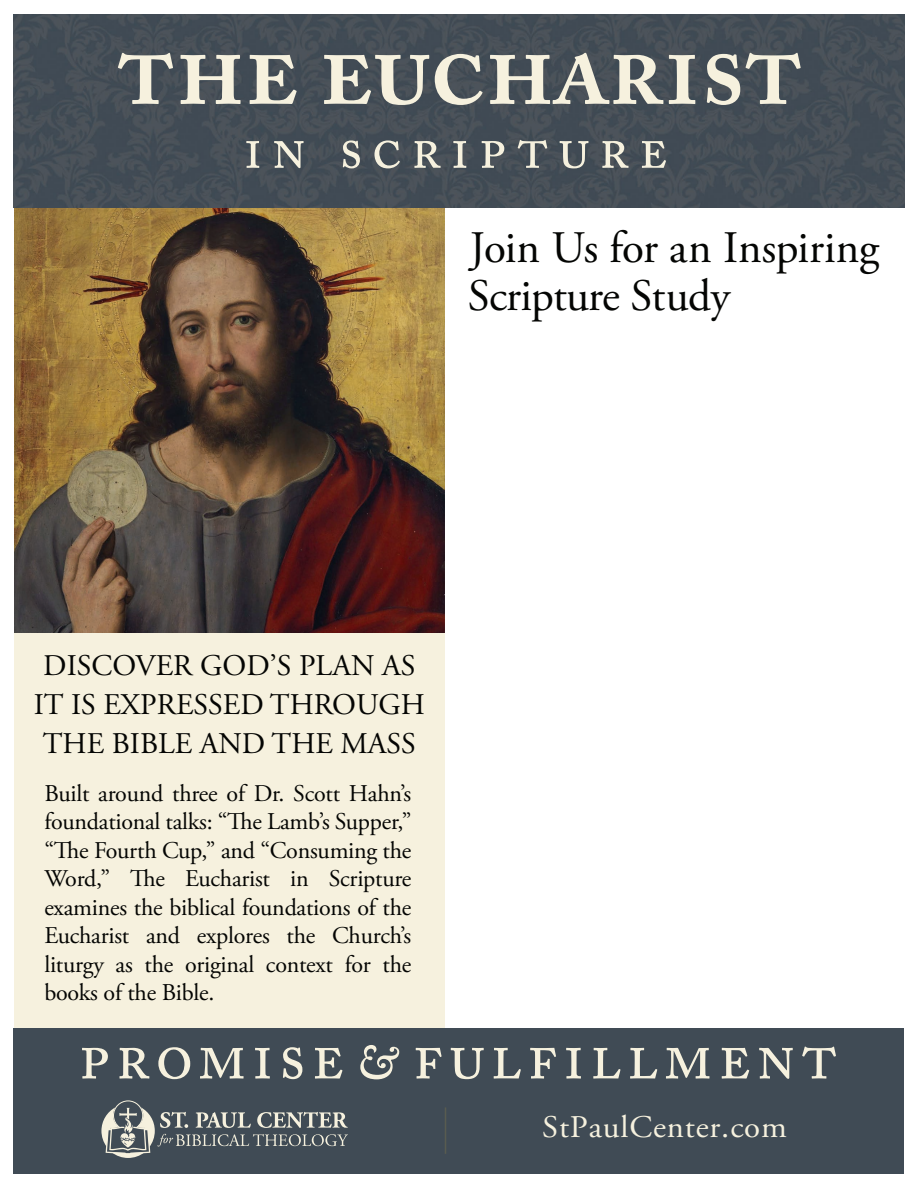
<style>
.page{position:relative;width:918px;height:1188px;background:#fff}
.page>*{position:absolute;margin:0;border:0;box-sizing:border-box;transform-origin:0 0}
.t1{font:45px/48px "Adobe Garamond Pro";letter-spacing:-.02em;color:#040503}
.t2{font:31.5px "Adobe Garamond Pro";letter-spacing:.025em;color:#f6f1de;scale:1.04 1}
.t3{font:30px/39px "Adobe Garamond Pro";color:#040503;text-align:center}
.t4{font:24px/28.5px "Adobe Garamond Pro";letter-spacing:-.01em;color:#040503;text-align:justify}
</style>
<div class="page">
<div style="left:14px;top:612px;width:431px;height:431px;background:#f6f1de"></div>
<img style="left:14px;top:208px;width:431px;height:425px">
<div style="left:14px;top:14px;width:890px;height:194px;background:#444d55"></div>
<div style="left:14px;top:1029px;width:890px;height:145px;background:#404b55"></div>
<svg style="left:101px;top:1100px;width:247px;height:58px"></svg>
<hr style="left:445px;top:1107px;width:1px;height:47px;background:#585b50">
<svg style="left:246px;top:141px;width:13px;height:27px"></svg>
<svg style="left:274px;top:141px;width:30px;height:27px"></svg>
<svg style="left:343px;top:140px;width:17px;height:28px"></svg>
<svg style="left:374px;top:140px;width:26px;height:28px"></svg>
<svg style="left:414px;top:141px;width:27px;height:27px"></svg>
<svg style="left:453px;top:141px;width:13px;height:27px"></svg>
<svg style="left:482px;top:141px;width:22px;height:27px"></svg>
<svg style="left:518px;top:140px;width:29px;height:28px"></svg>
<svg style="left:560px;top:141px;width:28px;height:27px"></svg>
<svg style="left:602px;top:141px;width:27px;height:27px"></svg>
<svg style="left:642px;top:141px;width:24px;height:27px"></svg>
<svg style="left:118px;top:53px;width:55px;height:51px"></svg>
<svg style="left:181px;top:55px;width:60px;height:49px"></svg>
<svg style="left:250px;top:55px;width:47px;height:49px"></svg>
<svg style="left:324px;top:55px;width:105px;height:50px"></svg>
<svg style="left:435px;top:54px;width:48px;height:51px"></svg>
<svg style="left:490px;top:53px;width:173px;height:51px"></svg>
<svg style="left:669px;top:55px;width:26px;height:49px"></svg>
<svg style="left:707px;top:54px;width:33px;height:51px"></svg>
<svg style="left:746px;top:53px;width:55px;height:51px"></svg>
<svg style="left:82px;top:1048px;width:26px;height:31px"></svg>
<svg style="left:120px;top:1048px;width:29px;height:31px"></svg>
<svg style="left:158px;top:1047px;width:32px;height:32px"></svg>
<svg style="left:200px;top:1048px;width:44px;height:31px"></svg>
<svg style="left:255px;top:1048px;width:15px;height:31px"></svg>
<svg style="left:283px;top:1047px;width:19px;height:32px"></svg>
<svg style="left:315px;top:1048px;width:28px;height:31px"></svg>
<svg style="left:360px;top:1045px;width:39px;height:34px"></svg>
<svg style="left:416px;top:1048px;width:26px;height:31px"></svg>
<svg style="left:451px;top:1048px;width:33px;height:31px"></svg>
<svg style="left:494px;top:1048px;width:27px;height:31px"></svg>
<svg style="left:530px;top:1048px;width:26px;height:31px"></svg>
<svg style="left:566px;top:1048px;width:15px;height:31px"></svg>
<svg style="left:593px;top:1048px;width:27px;height:31px"></svg>
<svg style="left:630px;top:1048px;width:27px;height:31px"></svg>
<svg style="left:666px;top:1048px;width:43px;height:31px"></svg>
<svg style="left:722px;top:1048px;width:27px;height:31px"></svg>
<svg style="left:759px;top:1048px;width:34px;height:31px"></svg>
<svg style="left:802px;top:1047px;width:34px;height:32px"></svg>
<h1 class="t1" style="left:468px;top:225px;width:413px">Join Us for an Inspiring<br>Scripture Study</h1>
<p class="t3" style="left:34px;top:648px;width:393px">DISCOVER GOD’S PLAN AS<br>IT IS EXPRESSED THROUGH<br>THE BIBLE AND THE MASS</p>
<p class="t4" style="left:44px;top:780px;width:369px">Built around three of Dr. Scott Hahn’s foundational talks: “The Lamb’s Supper,” “The Fourth Cup,” and “Consuming the Word,” The Eucharist in Scripture examines the biblical foundations of the Eucharist and explores the Church’s liturgy as the original context for the books of the Bible.</p>
<h2 class="t2" style="left:542px;top:1108px;width:237px">StPaulCenter.com</h2>
</div>
